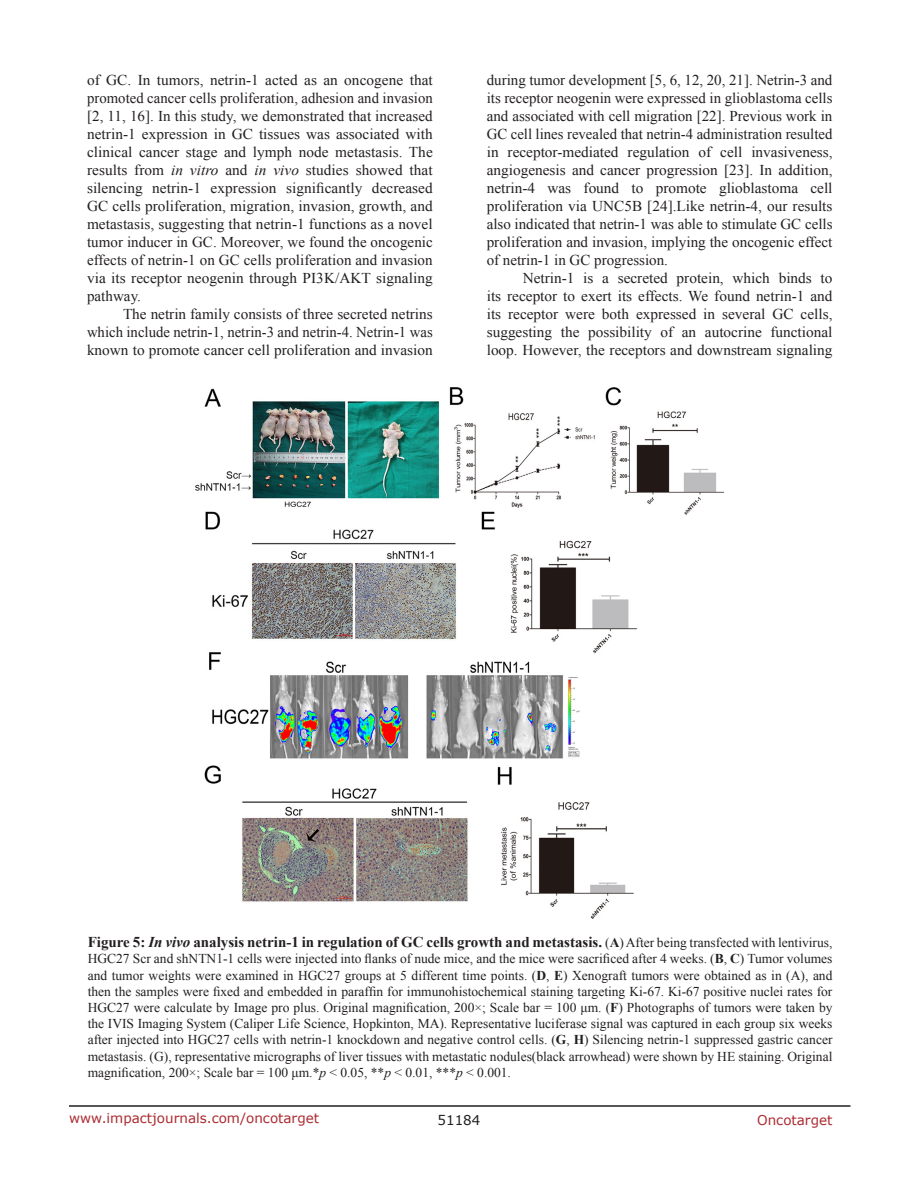
<style>
.page{position:relative;width:918px;height:1188px;background:#fff}
.page>*{position:absolute;margin:0;border:0;box-sizing:border-box;transform-origin:0 0}
.BodyText{font:15px/18px "Times New Roman";color:#231f20;text-align:justify}
.FigureText{font:700 15px "Times New Roman";color:#231f20}
.FigureText-2{font:13.5px/16.2px "Times New Roman";color:#231f20;text-align:justify}
.t1{font:13.5px "Verdana";color:#ac2b31}
.t2{font:13.5px "Verdana";color:#231f20}
.s1{font-style:italic}
.s2{font-weight:400;font-size:13.5px}
.s3{font-size:13.5px}
.s4{font-weight:700}
</style>
<div class="page">
<hr style="left:69px;top:1105px;width:781px;height:2px;background:#231f20">
<img style="left:196px;top:387px;width:528px;height:531px">
<p class="BodyText" style="left:87px;top:71px;width:347px">of GC. In tumors, netrin-1 acted as an oncogene that promoted cancer cells proliferation, adhesion and invasion [2, 11, 16]. In this study, we demonstrated that increased netrin-1 expression in GC tissues was associated with clinical cancer stage and lymph node metastasis. The results from <span class="s1">in vitro</span> and <span class="s1">in vivo</span> studies showed that silencing netrin-1 expression significantly decreased GC cells proliferation, migration, invasion, growth, and metastasis, suggesting that netrin-1 functions as a novel tumor inducer in GC. Moreover, we found the oncogenic effects of netrin-1 on GC cells proliferation and invasion via its receptor neogenin through PI3K/AKT signaling pathway.</p>
<p class="BodyText" style="left:87px;top:305px;width:347px;text-indent:36px">The netrin family consists of three secreted netrins which include netrin-1, netrin-3 and netrin-4. Netrin-1 was known to promote cancer cell proliferation and invasion</p>
<p class="BodyText" style="left:487px;top:71px;width:347px">during tumor development [5, 6, 12, 20, 21]. Netrin-3 and its receptor neogenin were expressed in glioblastoma cells and associated with cell migration [22]. Previous work in GC cell lines revealed that netrin-4 administration resulted in receptor-mediated regulation of cell invasiveness, angiogenesis and cancer progression [23]. In addition, netrin-4 was found to promote glioblastoma cell proliferation via UNC5B [24].Like netrin-4, our results also indicated that netrin-1 was able to stimulate GC cells proliferation and invasion, implying the oncogenic effect of netrin-1 in GC progression.</p>
<p class="BodyText" style="left:487px;top:269px;width:347px;text-indent:36px">Netrin-1 is a secreted protein, which binds to its receptor to exert its effects. We found netrin-1 and its receptor were both expressed in several GC cells, suggesting the possibility of an autocrine functional loop. However, the receptors and downstream signaling</p>
<p class="FigureText" style="left:88px;top:932px;width:746px">Figure 5: <span class="s1">In vivo</span> analysis netrin-1 in regulation of GC cells growth and metastasis. <span class="s2">(</span><span class="s3">A</span><span class="s2">) After being transfected with lentivirus,</span></p>
<p class="FigureText-2" style="left:88px;top:951px;width:746px">HGC27 Scr and shNTN1-1 cells were injected into flanks of nude mice, and the mice were sacrificed after 4 weeks. (<span class="s4">B</span>, <span class="s4">C</span>) Tumor volumes and tumor weights were examined in HGC27 groups at 5 different time points. (<span class="s4">D</span>, <span class="s4">E</span>) Xenograft tumors were obtained as in (A), and then the samples were fixed and embedded in paraffin for immunohistochemical staining targeting Ki-67. Ki-67 positive nuclei rates for HGC27 were calculate by Image pro plus. Original magnification, 200×; Scale bar = 100 μm. (<span class="s4">F</span>) Photographs of tumors were taken by the IVIS Imaging System (Caliper Life Science, Hopkinton, MA). Representative luciferase signal was captured in each group six weeks after injected into HGC27 cells with netrin-1 knockdown and negative control cells. (<span class="s4">G</span>, <span class="s4">H</span>) Silencing netrin-1 suppressed gastric cancer metastasis. (G), representative micrographs of liver tissues with metastatic nodules(black arrowhead) were shown by HE staining. Original magnification, 200×; Scale bar = 100 μm.*<span class="s1">p</span> &lt; 0.05, **<span class="s1">p</span> &lt; 0.01, ***<span class="s1">p</span> &lt; 0.001.</p>
<p class="t1" style="left:69px;top:1109px;width:252px">www.impactjournals.com/oncotarget</p>
<p class="t2" style="left:438px;top:1111px;width:44px">51184</p>
<p class="t1" style="left:757px;top:1111px;width:77px">Oncotarget</p>
</div>
